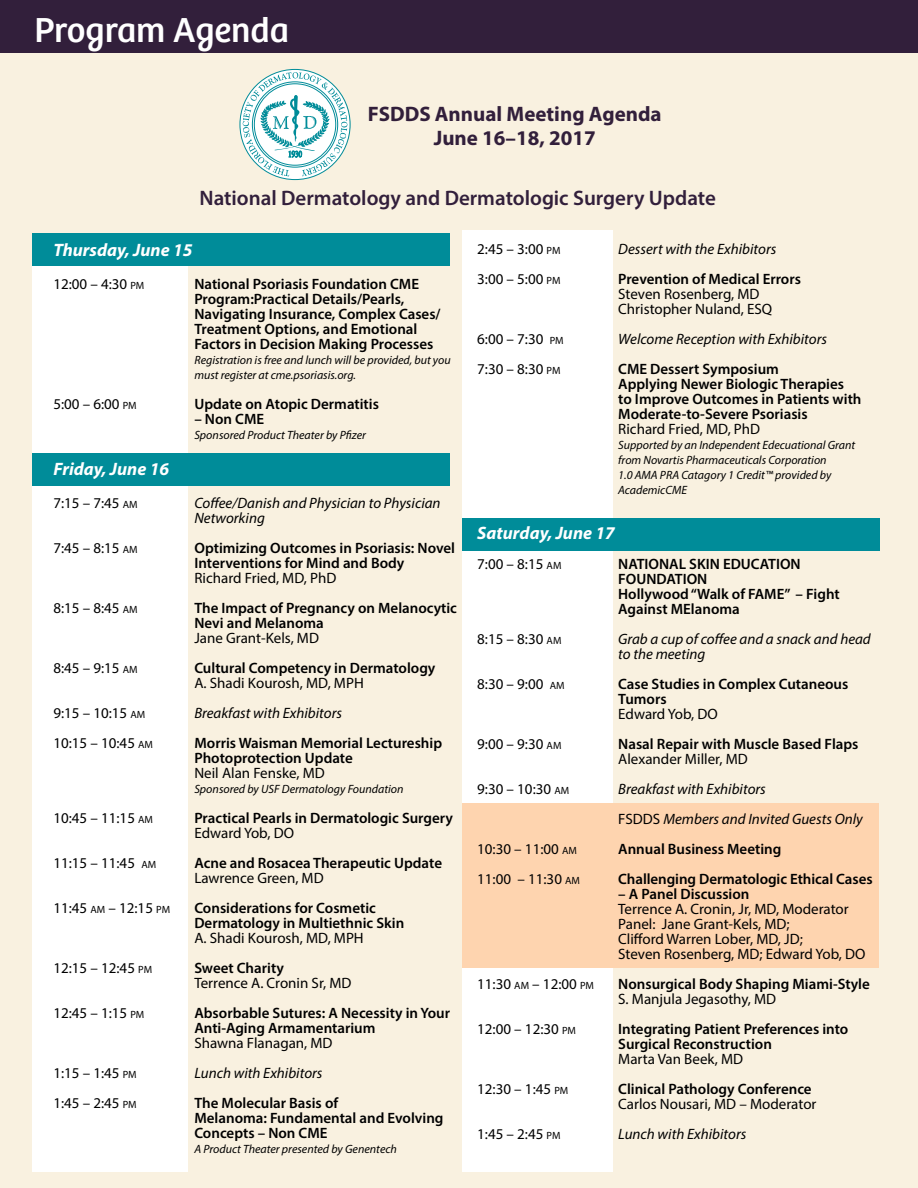
<style>
.page{position:relative;width:918px;height:1188px;background:#fff}
.page>*{position:absolute;margin:0;border:0;box-sizing:border-box;transform-origin:0 0}
.t1{font:36px "Bree";color:#fff}
.t2{font:600 21px "Myriad Pro";color:#321f3b}
.t3{font:700 21px/24px "Myriad Pro";color:#321f3b;text-align:center}
.t4{font:italic 700 18px "Myriad Pro";color:#fff}
.t5{font:600 15px/15px "Myriad Pro";color:#000}
.t6{font:15px/15px "Myriad Pro";color:#000}
.t7{font:italic 15px/15px "Myriad Pro";color:#000}
.t8{font:italic 12px/15px "Myriad Pro";color:#000}
.s1{font-size:10.5px}
.s2{font-style:normal}
</style>
<div class="page">
<div style="left:0;top:4px;width:918px;height:1184px;background:#f9f1e0"></div>
<div style="left:32px;top:233px;width:156px;height:939px;background:#fff"></div>
<div style="left:462px;top:231px;width:150px;height:941px;background:#fff"></div>
<div style="left:0;top:0;width:918px;height:52px;background:#321f3b"></div>
<svg style="left:243px;top:72px;width:104px;height:104px;background:#c9e4e5"></svg>
<div style="left:32px;top:233px;width:418px;height:33px;background:#008c99"></div>
<div style="left:32px;top:453px;width:418px;height:33px;background:#008c99"></div>
<div style="left:462px;top:804px;width:416px;height:164px;background:#fed4af"></div>
<div style="left:462px;top:518px;width:417px;height:33px;background:#008c99"></div>
<h1 class="t1" style="left:35px;top:8px;width:256px">Program Agenda</h1>
<h2 class="t3" style="left:368px;top:101px;width:295px">FSDDS Annual Meeting Agenda<br>June 16–18, 2017</h2>
<h2 class="t2" style="left:199px;top:184px;width:518px">National Dermatology and Dermatologic Surgery Update</h2>
<p class="t4" style="left:53px;top:238px;width:141px">Thursday, June 15</p>
<p class="t6" style="left:53px;top:276px;width:93px">12:00 – 4:30 <span class="s1">PM</span></p>
<p class="t5" style="left:194px;top:276px;width:248px">National Psoriasis Foundation CME Program:Practical Details/Pearls, Navigating Insurance, Complex Cases/ Treatment Options, and Emotional Factors in Decision Making Processes</p>
<p class="t8" style="left:194px;top:352px;width:258px">Registration is free and lunch will be provided, but you must register at cme.psoriasis.org.</p>
<p class="t6" style="left:53px;top:396px;width:85px">5:00 – 6:00 <span class="s1">PM</span></p>
<p class="t5" style="left:194px;top:396px;width:186px">Update on Atopic Dermatitis</p>
<p class="t5" style="left:194px;top:411px;width:71px">– Non CME</p>
<p class="t8" style="left:194px;top:427px;width:173px">Sponsored Product Theater by Pfizer</p>
<p class="t4" style="left:53px;top:458px;width:117px">Friday, June 16</p>
<p class="t6" style="left:53px;top:496px;width:86px">7:15 – 7:45 <span class="s1">AM</span></p>
<p class="t7" style="left:194px;top:496px;width:248px">Coffee/Danish and Physician to Physician<br>Networking</p>
<p class="t6" style="left:53px;top:541px;width:86px">7:45 – 8:15 <span class="s1">AM</span></p>
<p class="t5" style="left:194px;top:541px;width:262px">Optimizing Outcomes in Psoriasis: Novel<br>Interventions for Mind and Body</p>
<p class="t6" style="left:194px;top:571px;width:143px">Richard Fried, MD, PhD</p>
<p class="t6" style="left:53px;top:601px;width:86px">8:15 – 8:45 <span class="s1">AM</span></p>
<p class="t5" style="left:194px;top:601px;width:264px">The Impact of Pregnancy on Melanocytic<br>Nevi and Melanoma</p>
<p class="t6" style="left:194px;top:631px;width:126px">Jane Grant-Kels, MD</p>
<p class="t6" style="left:53px;top:661px;width:86px">8:45 – 9:15 <span class="s1">AM</span></p>
<p class="t5" style="left:194px;top:661px;width:243px">Cultural Competency in Dermatology</p>
<p class="t6" style="left:194px;top:676px;width:171px">A. Shadi Kourosh, MD, MPH</p>
<p class="t6" style="left:53px;top:706px;width:93px">9:15 – 10:15 <span class="s1">AM</span></p>
<p class="t7" style="left:194px;top:706px;width:149px">Breakfast with Exhibitors</p>
<p class="t6" style="left:53px;top:736px;width:101px">10:15 – 10:45 <span class="s1">AM</span></p>
<p class="t5" style="left:194px;top:736px;width:249px">Morris Waisman Memorial Lectureship<br>Photoprotection Update</p>
<p class="t6" style="left:194px;top:766px;width:132px">Neil Alan Fenske, MD</p>
<p class="t8" style="left:194px;top:782px;width:211px">Sponsored by USF Dermatology Foundation</p>
<p class="t6" style="left:53px;top:811px;width:101px">10:45 – 11:15 <span class="s1">AM</span></p>
<p class="t5" style="left:194px;top:811px;width:260px">Practical Pearls in Dermatologic Surgery</p>
<p class="t6" style="left:194px;top:826px;width:101px">Edward Yob, DO</p>
<p class="t6" style="left:53px;top:856px;width:104px">11:15 – 11:45 <span class="s1">AM</span></p>
<p class="t5" style="left:194px;top:856px;width:249px">Acne and Rosacea Therapeutic Update</p>
<p class="t6" style="left:194px;top:871px;width:131px">Lawrence Green, MD</p>
<p class="t6" style="left:53px;top:901px;width:118px">11:45 <span class="s1">AM</span> – 12:15 <span class="s1">PM</span></p>
<p class="t5" style="left:194px;top:901px;width:211px">Considerations for Cosmetic<br>Dermatology in Multiethnic Skin</p>
<p class="t6" style="left:194px;top:931px;width:171px">A. Shadi Kourosh, MD, MPH</p>
<p class="t6" style="left:53px;top:961px;width:100px">12:15 – 12:45 <span class="s1">PM</span></p>
<p class="t5" style="left:194px;top:961px;width:91px">Sweet Charity</p>
<p class="t6" style="left:194px;top:976px;width:159px">Terrence A. Cronin Sr, MD</p>
<p class="t6" style="left:53px;top:1006px;width:93px">12:45 – 1:15 <span class="s1">PM</span></p>
<p class="t5" style="left:194px;top:1006px;width:257px">Absorbable Sutures: A Necessity in Your<br>Anti-Aging Armamentarium</p>
<p class="t6" style="left:194px;top:1036px;width:140px">Shawna Flanagan, MD</p>
<p class="t6" style="left:53px;top:1066px;width:85px">1:15 – 1:45 <span class="s1">PM</span></p>
<p class="t7" style="left:194px;top:1066px;width:130px">Lunch with Exhibitors</p>
<p class="t6" style="left:53px;top:1096px;width:85px">1:45 – 2:45 <span class="s1">PM</span></p>
<p class="t5" style="left:194px;top:1096px;width:251px">The Molecular Basis of<br>Melanoma: Fundamental and Evolving<br>Concepts – Non CME</p>
<p class="t8" style="left:194px;top:1142px;width:204px">A Product Theater presented by Genentech</p>
<p class="t6" style="left:477px;top:242px;width:85px">2:45 – 3:00 <span class="s1">PM</span></p>
<p class="t7" style="left:618px;top:242px;width:160px">Dessert with the Exhibitors</p>
<p class="t6" style="left:477px;top:272px;width:85px">3:00 – 5:00 <span class="s1">PM</span></p>
<p class="t5" style="left:618px;top:272px;width:184px">Prevention of Medical Errors</p>
<p class="t6" style="left:618px;top:287px;width:155px">Steven Rosenberg, MD<br>Christopher Nuland, ESQ</p>
<p class="t6" style="left:477px;top:332px;width:88px">6:00 – 7:30 <span class="s1">PM</span></p>
<p class="t7" style="left:618px;top:332px;width:210px">Welcome Reception with Exhibitors</p>
<p class="t6" style="left:477px;top:362px;width:85px">7:30 – 8:30 <span class="s1">PM</span></p>
<p class="t5" style="left:618px;top:362px;width:245px">CME Dessert Symposium<br>Applying Newer Biologic Therapies<br>to Improve Outcomes in Patients with<br>Moderate-to-Severe Psoriasis</p>
<p class="t6" style="left:618px;top:422px;width:143px">Richard Fried, MD, PhD</p>
<p class="t8" style="left:618px;top:438px;width:239px">Supported by an Independent Edecuational Grant from Novartis Pharmaceuticals Corporation<br>1.0 AMA PRA Catagory 1 Credit™ provided by AcademicCME</p>
<p class="t4" style="left:477px;top:522px;width:139px">Saturday, June 17</p>
<p class="t6" style="left:477px;top:557px;width:86px">7:00 – 8:15 <span class="s1">AM</span></p>
<p class="t5" style="left:618px;top:557px;width:223px">NATIONAL SKIN EDUCATION<br>FOUNDATION<br>Hollywood “Walk of FAME” – Fight<br>Against MElanoma</p>
<p class="t6" style="left:477px;top:632px;width:86px">8:15 – 8:30 <span class="s1">AM</span></p>
<p class="t7" style="left:618px;top:632px;width:254px">Grab a cup of coffee and a snack and head to the meeting</p>
<p class="t6" style="left:477px;top:677px;width:89px">8:30 – 9:00 <span class="s1">AM</span></p>
<p class="t5" style="left:618px;top:677px;width:232px">Case Studies in Complex Cutaneous<br>Tumors</p>
<p class="t6" style="left:618px;top:707px;width:101px">Edward Yob, DO</p>
<p class="t6" style="left:477px;top:737px;width:86px">9:00 – 9:30 <span class="s1">AM</span></p>
<p class="t5" style="left:618px;top:737px;width:242px">Nasal Repair with Muscle Based Flaps</p>
<p class="t6" style="left:618px;top:752px;width:131px">Alexander Miller, MD</p>
<p class="t6" style="left:477px;top:782px;width:93px">9:30 – 10:30 <span class="s1">AM</span></p>
<p class="t7" style="left:618px;top:774px;width:246px;line-height:30px">Breakfast with Exhibitors<br><span class="s2">FSDDS</span> Members and Invited Guests Only</p>
<p class="t6" style="left:477px;top:842px;width:101px">10:30 – 11:00 <span class="s1">AM</span></p>
<p class="t5" style="left:618px;top:842px;width:165px">Annual Business Meeting</p>
<p class="t6" style="left:477px;top:872px;width:104px">11:00 – 11:30 <span class="s1">AM</span></p>
<p class="t5" style="left:618px;top:872px;width:256px">Challenging Dermatologic Ethical Cases</p>
<p class="t5" style="left:618px;top:887px;width:133px">– A Panel Discussion</p>
<p class="t6" style="left:618px;top:902px;width:249px">Terrence A. Cronin, Jr, MD, Moderator Panel: Jane Grant-Kels, MD;<br>Clifford Warren Lober, MD, JD;<br>Steven Rosenberg, MD; Edward Yob, DO</p>
<p class="t6" style="left:477px;top:977px;width:118px">11:30 <span class="s1">AM</span> – 12:00 <span class="s1">PM</span></p>
<p class="t5" style="left:618px;top:977px;width:253px">Nonsurgical Body Shaping Miami-Style</p>
<p class="t6" style="left:618px;top:992px;width:160px">S. Manjula Jegasothy, MD</p>
<p class="t6" style="left:477px;top:1022px;width:100px">12:00 – 12:30 <span class="s1">PM</span></p>
<p class="t5" style="left:618px;top:1022px;width:232px">Integrating Patient Preferences into<br>Surgical Reconstruction</p>
<p class="t6" style="left:618px;top:1052px;width:126px">Marta Van Beek, MD</p>
<p class="t6" style="left:477px;top:1082px;width:93px">12:30 – 1:45 <span class="s1">PM</span></p>
<p class="t5" style="left:618px;top:1082px;width:195px">Clinical Pathology Conference</p>
<p class="t6" style="left:618px;top:1097px;width:200px">Carlos Nousari, MD – Moderator</p>
<p class="t6" style="left:477px;top:1127px;width:85px">1:45 – 2:45 <span class="s1">PM</span></p>
<p class="t7" style="left:618px;top:1127px;width:130px">Lunch with Exhibitors</p>
</div>
